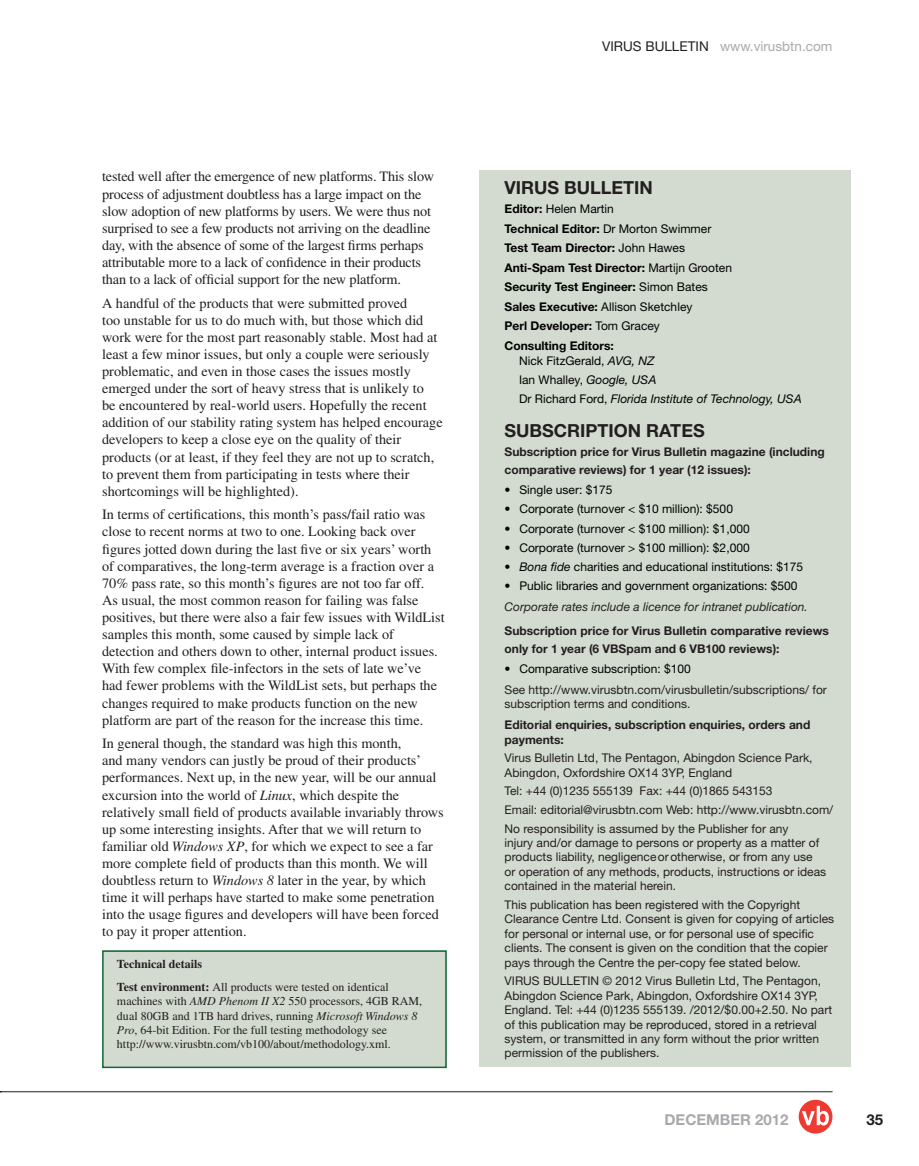
<style>
.page{position:relative;width:919px;height:1166px;background:#fff}
.page>*{position:absolute;margin:0;border:0;box-sizing:border-box;transform-origin:0 0}
.t1{font:700 18px "Helvetica Neue";color:#231f20}
.t2{font:700 15px "Helvetica Neue";color:#a8a9ad}
.t3{font:700 15px "Helvetica Neue";color:#231f20}
.t4{font:14.25px/17.1px "Times";color:#231f20}
.t5{font:13.5px "Helvetica Neue";color:#a8a9ad}
.t6{font:12px/14.4px "Helvetica Neue";color:#231f20}
.t7{font:12px "Helvetica Neue";color:#000}
.t8{font:700 12px/18px "Helvetica Neue";color:#231f20}
.t9{font:700 12px/19.5px "Helvetica Neue";color:#000}
.t10{font:12px/14.4px "Times";color:#231f20}
.t11{font:italic 12px/18.6px "Helvetica Neue";color:#000}
.t12{font:700 12px/23px "Times";color:#231f20}
.t13{font:italic 12px "Helvetica Neue";color:#231f20}
.s1{font-style:italic}
.s2{font-weight:400}
.s3{color:#231f20}
.s4{font-style:normal}
</style>
<div class="page">
<hr style="left:0;top:1091px;width:832px;height:1px;background:#231f20">
<svg style="left:798px;top:1099px;width:34px;height:34px"></svg>
<svg style="left:801px;top:1105px;width:27px;height:20px"></svg>
<div style="left:102px;top:950px;width:344px;height:117px;background:#d3dbd0"></div>
<div style="left:102px;top:950px;width:344px;height:117px;border:2px solid #0f6836"></div>
<div style="left:480px;top:170px;width:370px;height:896px;background:#d3dbd0"></div>
<p class="t4" style="left:102px;top:169px;width:333px">tested well after the emergence of new platforms. This slow process of adjustment doubtless has a large impact on the slow adoption of new platforms by users. We were thus not surprised to see a few products not arriving on the deadline day, with the absence of some of the largest firms perhaps attributable more to a lack of confidence in their products than to a lack of official support for the new platform.</p>
<p class="t4" style="left:102px;top:295px;width:342px">A handful of the products that were submitted proved<br>too unstable for us to do much with, but those which did work were for the most part reasonably stable. Most had at least a few minor issues, but only a couple were seriously problematic, and even in those cases the issues mostly emerged under the sort of heavy stress that is unlikely to<br>be encountered by real-world users. Hopefully the recent addition of our stability rating system has helped encourage developers to keep a close eye on the quality of their products (or at least, if they feel they are not up to scratch, to prevent them from participating in tests where their shortcomings will be highlighted).</p>
<p class="t4" style="left:102px;top:507px;width:344px">In terms of certifications, this month’s pass/fail ratio was close to recent norms at two to one. Looking back over figures jotted down during the last five or six years’ worth of comparatives, the long-term average is a fraction over a 70% pass rate, so this month’s figures are not too far off.<br>As usual, the most common reason for failing was false positives, but there were also a fair few issues with WildList samples this month, some caused by simple lack of detection and others down to other, internal product issues.<br>With few complex file-infectors in the sets of late we’ve had fewer problems with the WildList sets, but perhaps the changes required to make products function on the new platform are part of the reason for the increase this time.</p>
<p class="t4" style="left:102px;top:736px;width:343px">In general though, the standard was high this month,<br>and many vendors can justly be proud of their products’ performances. Next up, in the new year, will be our annual excursion into the world of <span class="s1">Linux</span>, which despite the relatively small field of products available invariably throws up some interesting insights. After that we will return to familiar old <span class="s1">Windows XP</span>, for which we expect to see a far more complete field of products than this month. We will doubtless return to <span class="s1">Windows 8</span> later in the year, by which time it will perhaps have started to make some penetration into the usage figures and developers will have been forced to pay it proper attention.</p>
<p class="t12" style="left:117px;top:953px;width:273px">Technical details<br>Test environment: <span class="s2">All products were tested on identical</span></p>
<p class="t10" style="left:117px;top:994px;width:306px">machines with <span class="s1">AMD Phenom II X2</span> 550 processors, 4GB RAM, dual 80GB and 1TB hard drives, running <span class="s1">Microsoft Windows 8<br>Pro</span>, 64-bit Edition. For the full testing methodology see http://www.virusbtn.com/vb100/about/methodology.xml.</p>
<p class="t5" style="left:602px;top:41px;width:231px"><span class="s3">VIRUS BULLETIN</span> www.virusbtn.com</p>
<p class="t1" style="left:504px;top:181px;width:150px">VIRUS BULLETIN</p>
<p class="t9" style="left:504px;top:200px;width:229px">Editor: <span class="s2">Helen Martin<br></span>Technical Editor: <span class="s2">Dr Morton Swimmer<br></span>Test Team Director: <span class="s2">John Hawes<br></span>Anti-Spam Test Director: <span class="s2">Martijn Grooten<br></span>Security Test Engineer: <span class="s2">Simon Bates<br></span>Sales Executive: <span class="s2">Allison Sketchley<br></span>Perl Developer: <span class="s2">Tom Gracey<br></span>Consulting Editors:</p>
<p class="t11" style="left:519px;top:353px;width:284px"><span class="s4">Nick FitzGerald,</span> AVG, NZ<br><span class="s4">Ian Whalley,</span> Google, USA<br><span class="s4">Dr Richard Ford,</span> Florida Institute of Technology, USA</p>
<p class="t1" style="left:504px;top:424px;width:202px">SUBSCRIPTION RATES</p>
<p class="t8" style="left:504px;top:443px;width:322px">Subscription price for Virus Bulletin magazine (including comparative reviews) for 1 year (12 issues):</p>
<p class="t7" style="left:504px;top:485px;width:109px">• Single user: $175</p>
<p class="t7" style="left:504px;top:504px;width:230px">• Corporate (turnover &lt; $10 million): $500</p>
<p class="t7" style="left:504px;top:524px;width:246px">• Corporate (turnover &lt; $100 million): $1,000</p>
<p class="t7" style="left:504px;top:543px;width:246px">• Corporate (turnover &gt; $100 million): $2,000</p>
<p class="t7" style="left:504px;top:562px;width:300px">• <span class="s1">Bona fide</span> charities and educational institutions: $175</p>
<p class="t7" style="left:504px;top:581px;width:294px">• Public libraries and government organizations: $500</p>
<p class="t13" style="left:504px;top:602px;width:305px">Corporate rates include a licence for intranet publication.</p>
<p class="t8" style="left:504px;top:622px;width:326px">Subscription price for Virus Bulletin comparative reviews only for 1 year (6 VBSpam and 6 VB100 reviews):</p>
<p class="t7" style="left:504px;top:664px;width:188px">• Comparative subscription: $100</p>
<p class="t6" style="left:504px;top:683px;width:324px">See http://www.virusbtn.com/virusbulletin/subscriptions/ for subscription terms and conditions.</p>
<p class="t8" style="left:504px;top:718px;width:307px;line-height:14.4px">Editorial enquiries, subscription enquiries, orders and payments:</p>
<p class="t6" style="left:504px;top:751px;width:309px">Virus Bulletin Ltd, The Pentagon, Abingdon Science Park,<br>Abingdon, Oxfordshire OX14 3YP, England</p>
<p class="t6" style="left:504px;top:782px;width:330px;line-height:18.6px">Tel: +44 (0)1235 555139 Fax: +44 (0)1865 543153<br>Email: editorial@virusbtn.com Web: http://www.virusbtn.com/<br>No responsibility is assumed by the Publisher for any</p>
<p class="t6" style="left:504px;top:836px;width:323px">injury and/or damage to persons or property as a matter of products liability, negligence or otherwise, or from any use or operation of any methods, products, instructions or ideas contained in the material herein.</p>
<p class="t6" style="left:504px;top:898px;width:331px">This publication has been registered with the Copyright Clearance Centre Ltd. Consent is given for copying of articles for personal or internal use, or for personal use of specific clients. The consent is given on the condition that the copier pays through the Centre the per-copy fee stated below.</p>
<p class="t6" style="left:504px;top:974px;width:329px">VIRUS BULLETIN © 2012 Virus Bulletin Ltd, The Pentagon, Abingdon Science Park, Abingdon, Oxfordshire OX14 3YP, England. Tel: +44 (0)1235 555139. /2012/$0.00+2.50. No part of this publication may be reproduced, stored in a retrieval system, or transmitted in any form without the prior written permission of the publishers.</p>
<p class="t2" style="left:664px;top:1113px;width:125px">DECEMBER 2012</p>
<p class="t3" style="left:866px;top:1114px;width:18px">35</p>
</div>
